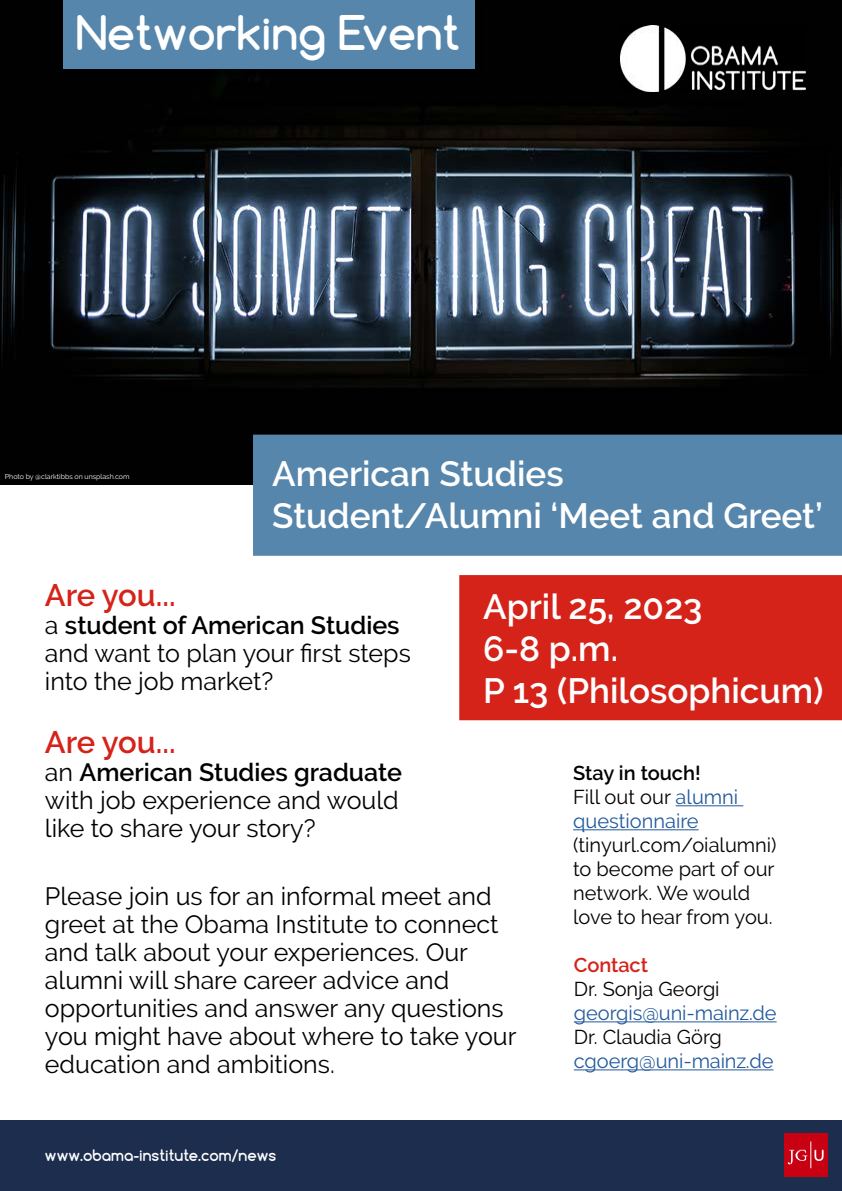
<style>
.page{position:relative;width:842px;height:1191px;background:#fff}
.page>*{position:absolute;margin:0;border:0;box-sizing:border-box;transform-origin:0 0}
.t1{font:700 44.8px "Comfortaa";color:#fff}
.t2{font:600 35px/42px "Raleway";color:#fff}
.t3{font:600 31px "Raleway";letter-spacing:-.01em;color:#d5231a}
.t4{font:25px/28px "Raleway";color:#000}
.t5{font:20px/24px "Raleway";color:#000}
.t6{font:20px/24px "Raleway";color:#22599b}
.t7{font:600 20px "Raleway";letter-spacing:-.005em;color:#d5231a}
.t8{font:700 15px "Comfortaa";color:#fff}
.t9{font:7px "Raleway";color:#fff}
.s1{font-weight:600}
.s2{font-weight:600;color:#000}
.s3{color:#000}
</style>
<div class="page">
<img style="left:0;top:0;width:842px;height:485px">
<div style="left:60px;top:0;width:423px;height:78px;background:#000"></div>
<div style="left:63px;top:0;width:412px;height:69px;background:#5686ac"></div>
<div style="left:253px;top:434px;width:589px;height:122px;background:#5686ac"></div>
<div style="left:0;top:1120px;width:842px;height:71px;background:#1d2d4e"></div>
<img style="left:784px;top:1133px;width:43px;height:43px">
<img style="left:620px;top:26px;width:186px;height:65px">
<div style="left:459px;top:575px;width:383px;height:145px;background:#d5231a"></div>
<hr style="left:574px;top:1021px;width:203px;height:1px;background:#22599b">
<hr style="left:574px;top:1069px;width:199px;height:1px;background:#22599b">
<hr style="left:676px;top:805px;width:67px;height:1px;background:#22599b">
<hr style="left:573px;top:829px;width:126px;height:1px;background:#22599b">
<h1 class="t1" style="left:76px;top:5px;width:386px">Networking Event</h1>
<p class="t9" style="left:5px;top:472px;width:126px">Photo by @clarktibbs on unsplash.com</p>
<h2 class="t2" style="left:272px;top:452px;width:552px">American Studies<br>Student/Alumni ‘Meet and Greet’</h2>
<p class="t3" style="left:45px;top:577px;width:132px">Are you...</p>
<p class="t4" style="left:45px;top:611px;width:367px">a <span class="s1">student of American Studies </span>and want to plan your first steps into the job market?</p>
<h2 class="t2" style="left:483px;top:586px;width:342px">April 25, 2023<br>6-8 p.m.<br>P 13 (Philosophicum)</h2>
<p class="t3" style="left:45px;top:724px;width:132px">Are you...</p>
<p class="t4" style="left:45px;top:758px;width:358px">an <span class="s1">American Studies graduate </span>with job experience and would like to share your story?</p>
<p class="t4" style="left:45px;top:882px;width:473px">Please join us for an informal meet and greet at the Obama Institute to connect and talk about your experiences. Our alumni will share career advice and opportunities and answer any questions you might have about where to take your education and ambitions.</p>
<p class="t8" style="left:45px;top:1146px;width:233px">www.obama-institute.com/news</p>
<p class="t6" style="left:573px;top:761px;width:167px"><span class="s2">Stay in touch!<br></span><span class="s3">Fill out our</span> alumni questionnaire</p>
<p class="t5" style="left:573px;top:833px;width:205px">(tinyurl.com/oialumni) to become part of our network. We would love to hear from you.</p>
<p class="t7" style="left:574px;top:953px;width:76px">Contact</p>
<p class="t5" style="left:574px;top:977px;width:147px">Dr. Sonja Georgi</p>
<p class="t6" style="left:574px;top:1001px;width:204px">georgis@uni-mainz.de</p>
<p class="t5" style="left:574px;top:1025px;width:150px">Dr. Claudia Görg</p>
<p class="t6" style="left:574px;top:1049px;width:201px">cgoerg@uni-mainz.de</p>
</div>
